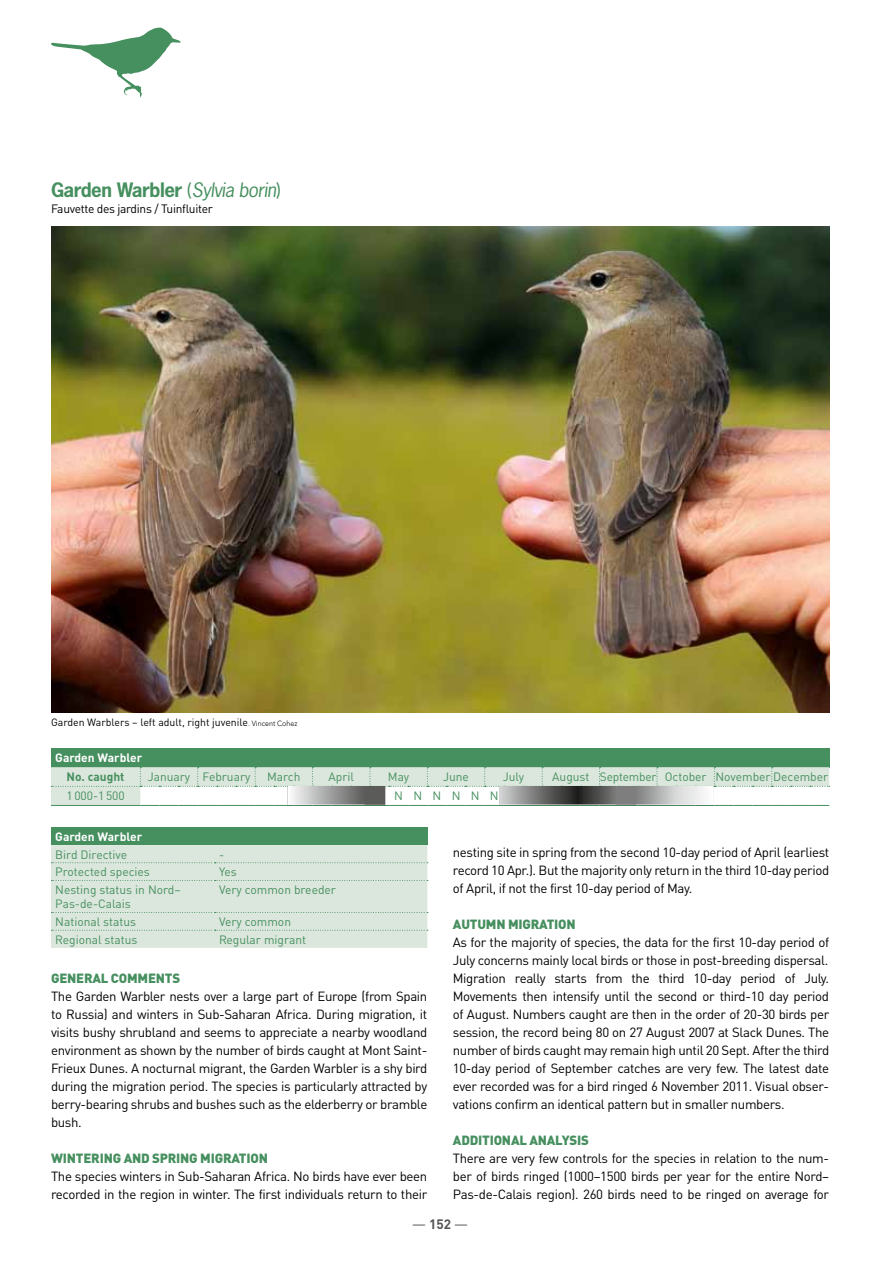
<style>
.page{position:relative;width:893px;height:1263px;background:#fff}
.page>*{position:absolute;margin:0;border:0;box-sizing:border-box;transform-origin:0 0}
.t1{font:700 18.75px "News Gothic";letter-spacing:-.025em;color:#468f5f}
.t2{font:700 13.5px "DINOT";color:#565655}
.t3{font:13.2px/18px "DINOT";letter-spacing:-.025em;color:#000;text-align:justify}
.t4{font:900 13.2px "DINOT";letter-spacing:-.015em;color:#468f5f}
.t5{font:12px/14.4px "DINOT";color:#468f5f}
.t6{font:12px "DINOT";letter-spacing:-.025em;color:#000}
.t7{font:700 12px "DINOT";letter-spacing:-.015em;color:#fff}
.t8{font:700 12px "DINOT";color:#468f5f}
.t9{font:10.5px "DINOT";color:#000}
.s1{font-weight:400}
.s2{font-weight:400;font-style:italic}
.s3{font-family:"Avenir";font-weight:300;font-size:7.5px}
.s4{color:#9c9c9d}
</style>
<div class="page">
<div style="left:51px;top:748px;width:778px;height:19px;background:#468f5f"></div>
<svg style="left:51px;top:767px;width:779px;height:39px;background:#d0dfd2"></svg>
<div style="left:51px;top:827px;width:376px;height:18px;background:#468f5f"></div>
<div style="left:51px;top:845px;width:377px;height:103px;background:#dbe7dc"></div>
<img style="left:140px;top:787px;width:689px;height:18px">
<svg style="left:51px;top:28px;width:130px;height:70px"></svg>
<img style="left:51px;top:227px;width:778px;height:486px">
<h1 class="t1" style="left:51px;top:177px;width:231px">Garden Warbler <span class="s1">(</span><span class="s2">Sylvia borin</span><span class="s1">)</span></h1>
<p class="t6" style="left:51px;top:201px;width:163px">Fauvette des jardins / Tuinfluiter</p>
<p class="t9" style="left:51px;top:716px;width:248px">Garden Warblers – left adult, right juvenile<span class="s3">. Vincent Cohez</span></p>
<p class="t7" style="left:55px;top:750px;width:88px">Garden Warbler</p>
<p class="t8" style="left:66px;top:769px;width:59px">No. caught</p>
<p class="t5" style="left:148px;top:769px;width:104px">January February</p>
<p class="t5" style="left:267px;top:769px;width:35px">March</p>
<p class="t5" style="left:328px;top:769px;width:27px">April</p>
<p class="t5" style="left:388px;top:769px;width:23px">May</p>
<p class="t5" style="left:443px;top:769px;width:27px">June</p>
<p class="t5" style="left:503px;top:769px;width:23px">July</p>
<p class="t5" style="left:552px;top:769px;width:277px">August September October November December</p>
<p class="t5" style="left:67px;top:789px;width:60px">1000-1500</p>
<p class="t5" style="left:394px;top:789px;width:106px">NNNNNN</p>
<p class="t7" style="left:55px;top:829px;width:88px">Garden Warbler</p>
<p class="t5" style="left:55px;top:847px;width:73px">Bird Directive</p>
<p class="t5" style="left:219px;top:847px;width:7px">-</p>
<p class="t5" style="left:55px;top:864px;width:96px">Protected species</p>
<p class="t5" style="left:219px;top:864px;width:19px">Yes</p>
<p class="t5" style="left:55px;top:882px;width:127px">Nesting status in Nord–<br>Pas-de-Calais</p>
<p class="t5" style="left:219px;top:882px;width:118px">Very common breeder</p>
<p class="t5" style="left:55px;top:914px;width:82px">National status</p>
<p class="t5" style="left:219px;top:914px;width:74px">Very common</p>
<p class="t5" style="left:55px;top:932px;width:84px">Regional status</p>
<p class="t5" style="left:219px;top:932px;width:89px">Regular migrant</p>
<p class="t3" style="left:453px;top:843px;width:378px">nesting site in spring from the second 10-day period of April (earliest record 10 Apr.). But the majority only return in the third 10-day period of April, if not the first 10-day period of May.</p>
<p class="t4" style="left:453px;top:915px;width:124px">AUTUMN MIGRATION</p>
<p class="t3" style="left:453px;top:933px;width:378px">As for the majority of species, the data for the first 10-day period of July concerns mainly local birds or those in post-breeding dispersal.<br>Migration really starts from the third 10-day period of July.<br>Movements then intensify until the second or third-10 day period of August. Numbers caught are then in the order of 20-30 birds per session, the record being 80 on 27 August 2007 at Slack Dunes. The number of birds caught may remain high until 20 Sept. After the third 10-day period of September catches are very few. The latest date ever recorded was for a bird ringed 6 November 2011. Visual obser&shy;vations confirm an identical pattern but in smaller numbers.</p>
<p class="t4" style="left:453px;top:1131px;width:17px">ADDITIONAL</p>
<p class="t4" style="left:529px;top:1131px;width:9px">ANALYSIS</p>
<p class="t3" style="left:453px;top:1149px;width:378px">There are very few controls for the species in relation to the num&shy;ber of birds ringed (1000–1500 birds per year for the entire Nord– Pas-de-Calais region). 260 birds need to be ringed on average for</p>
<p class="t4" style="left:51px;top:969px;width:131px">GENERAL COMMENTS</p>
<p class="t3" style="left:51px;top:987px;width:378px">The Garden Warbler nests over a large part of Europe (from Spain to Russia) and winters in Sub-Saharan Africa. During migration, it visits bushy shrubland and seems to appreciate a nearby woodland environment as shown by the number of birds caught at Mont Saint-Frieux Dunes. A nocturnal migrant, the Garden Warbler is a shy bird during the migration period. The species is particularly attracted by berry-bearing shrubs and bushes such as the elderberry or bramble bush.</p>
<p class="t4" style="left:51px;top:1149px;width:218px">WINTERING AND SPRING MIGRATION</p>
<p class="t3" style="left:51px;top:1167px;width:378px">The species winters in Sub-Saharan Africa. No birds have ever been recorded in the region in winter. The first individuals return to their</p>
<p class="t2" style="left:412px;top:1215px;width:57px"><span class="s4">—</span> 152 <span class="s4">—</span></p>
</div>
